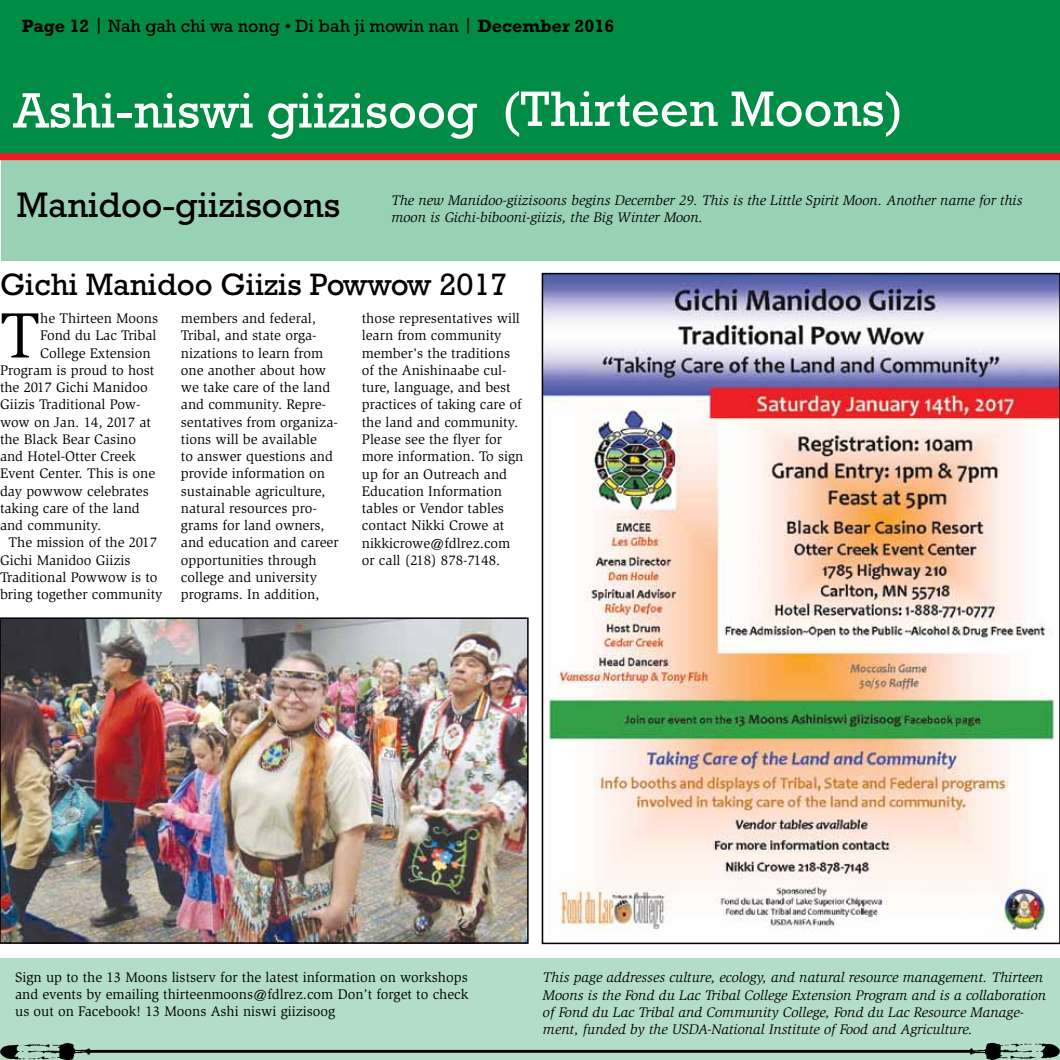
<style>
.page{position:relative;width:1060px;height:1060px;background:#fff}
.page>*{position:absolute;margin:0;border:0;box-sizing:border-box;transform-origin:0 0}
.t1{font:65.7px "Slimbach Std";color:#000}
.t2{font:50.4px "Rockwell Std";color:#fff}
.t3{font:36px "Rockwell Std";color:#000}
.t4{font:31.35px "Rockwell Std";color:#000}
.t5{font:18px "Rockwell Std";color:#000}
.t6{font:14.25px/17.2px "Slimbach Std";color:#000}
.t7{font:italic 14.25px/17.2px "Slimbach Std";color:#000}
.s1{font-weight:700}
</style>
<div class="page">
<div style="left:1px;top:111px;width:1058px;height:149px;background:#99d1b4"></div>
<div style="left:0;top:957px;width:1059px;height:102px;background:#b3ddc7"></div>
<div style="left:0;top:0;width:1059px;height:158px;background:#008c44"></div>
<div style="left:0;top:153px;width:1059px;height:7px;background:#ed1c24"></div>
<img style="left:0;top:1042px;width:92px;height:17px">
<img style="left:967px;top:1042px;width:92px;height:17px">
<hr style="left:89px;top:1049px;width:881px;height:3px;background:#000">
<img style="left:544px;top:276px;width:512px;height:655px">
<div style="left:541px;top:273px;width:518px;height:670px;border:2px solid #000"></div>
<img style="left:3px;top:620px;width:522px;height:320px">
<div style="left:0;top:617px;width:528px;height:326px;border:2px solid #000"></div>
<p class="t5" style="left:22px;top:15px;width:594px"><span class="s1">Page 12</span> | Nah gah chi wa nong • Di bah ji mowin nan | <span class="s1">December 2016</span></p>
<h2 class="t2" style="left:13px;top:81px;width:891px">Ashi-niswi giizisoog (Thirteen Moons)</h2>
<h3 class="t3" style="left:17px;top:184px;width:325px">Manidoo-giizisoons</h3>
<p class="t7" style="left:391px;top:191px;width:632px">The new Manidoo-giizisoons begins December 29. This is the Little Spirit Moon. Another name for this</p>
<p class="t7" style="left:391px;top:209px;width:313px">moon is Gichi-bibooni-giizis, the Big Winter Moon.</p>
<h3 class="t4" style="left:0;top:266px;width:509px">Gichi Manidoo Giizis Powwow 2017</h3>
<h1 class="t1" style="left:0;top:298px;width:42px">T</h1>
<p class="t6" style="left:40px;top:309px;width:119px">he Thirteen Moons</p>
<p class="t6" style="left:181px;top:309px;width:159px">members and federal,<br>Tribal, and state orga&shy;nizations to learn from one another about how we take care of the land and community. Repre&shy;sentatives from organiza&shy;tions will be available<br>to answer questions and provide information on sustainable agriculture, natural resources pro&shy;grams for land owners, and education and career opportunities through college and university programs. In addition,</p>
<p class="t6" style="left:361px;top:309px;width:163px">those representatives will learn from community member's the traditions of the Anishinaabe cul&shy;ture, language, and best practices of taking care of the land and community.<br>Please see the flyer for more information. To sign up for an Outreach and<br>Education Information tables or Vendor tables contact Nikki Crowe at nikkicrowe@fdlrez.com or call (218) 878-7148.</p>
<p class="t6" style="left:40px;top:327px;width:118px">Fond du Lac Tribal</p>
<p class="t6" style="left:40px;top:344px;width:112px">College Extension</p>
<p class="t6" style="left:0;top:361px;width:156px">Program is proud to host</p>
<p class="t6" style="left:0;top:378px;width:149px">the 2017 Gichi Manidoo</p>
<p class="t6" style="left:0;top:396px;width:142px">Giizis Traditional Pow-</p>
<p class="t6" style="left:0;top:413px;width:152px">wow on Jan. 14, 2017 at</p>
<p class="t6" style="left:0;top:430px;width:138px">the Black Bear Casino</p>
<p class="t6" style="left:0;top:447px;width:137px">and Hotel-Otter Creek</p>
<p class="t6" style="left:0;top:465px;width:157px">Event Center. This is one</p>
<p class="t6" style="left:0;top:482px;width:150px">day powwow celebrates</p>
<p class="t6" style="left:0;top:499px;width:141px">taking care of the land</p>
<p class="t6" style="left:0;top:516px;width:103px">and community.</p>
<p class="t6" style="left:8px;top:534px;width:150px">The mission of the 2017</p>
<p class="t6" style="left:0;top:551px;width:132px">Gichi Manidoo Giizis</p>
<p class="t6" style="left:0;top:568px;width:159px">Traditional Powwow is to</p>
<p class="t6" style="left:0;top:585px;width:164px">bring together community</p>
<p class="t6" style="left:15px;top:968px;width:455px;text-align:justify">Sign up to the 13 Moons listserv for the latest information on workshops and events by emailing thirteenmoons@fdlrez.com Don’t forget to check us out on Facebook! 13 Moons Ashi niswi giizisoog</p>
<p class="t7" style="left:542px;top:968px;width:504px">This page addresses culture, ecology, and natural resource management. Thirteen Moons is the Fond du Lac Tribal College Extension Program and is a collaboration of Fond du Lac Tribal and Community College, Fond du Lac Resource Manage&shy;ment, funded by the USDA-National Institute of Food and Agriculture.</p>
</div>
